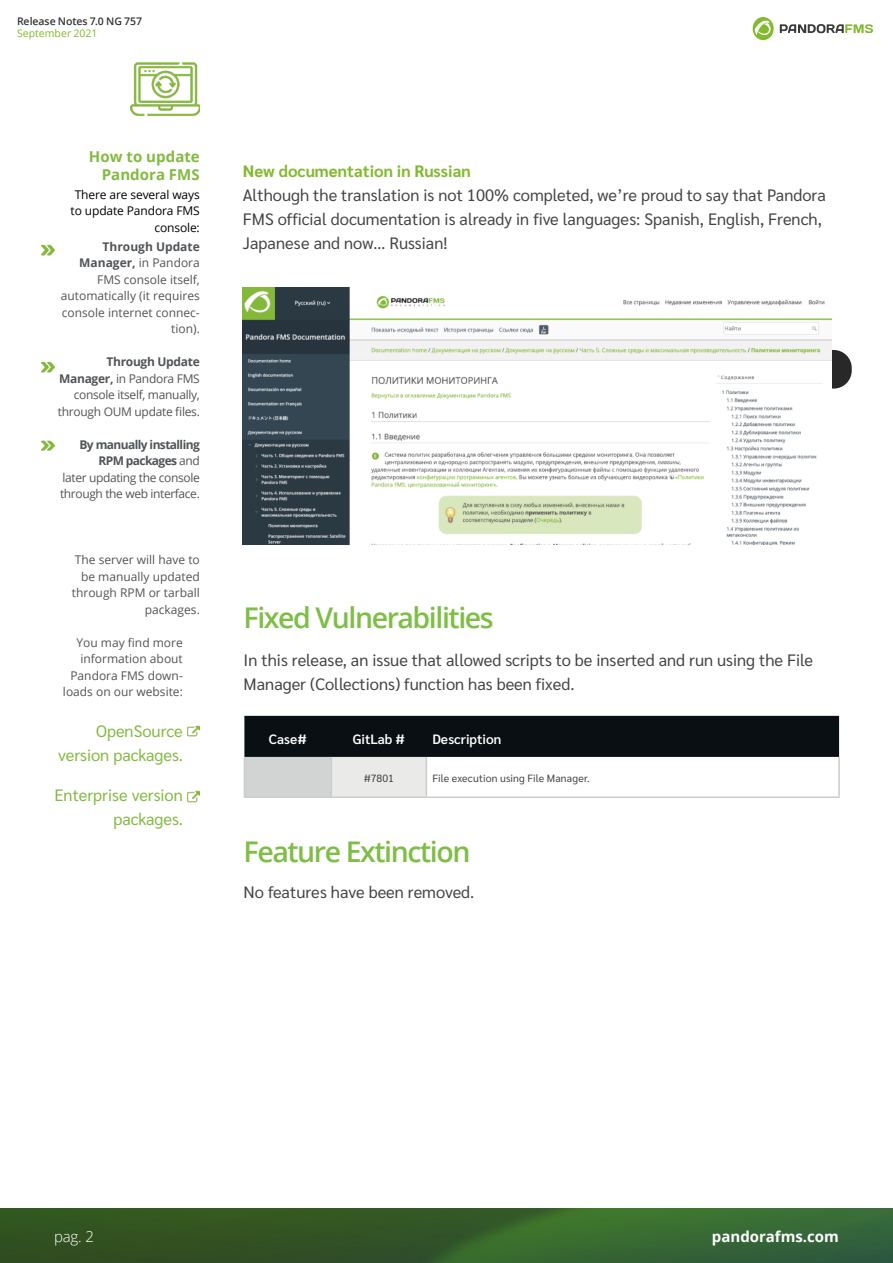
<style>
.page{position:relative;width:893px;height:1263px;background:#fff}
.page>*{position:absolute;margin:0;border:0;box-sizing:border-box;transform-origin:0 0}
.t1{font:600 28.5px "Open Sans";letter-spacing:-.05em;color:#7ebe46}
.t2{font:16.5px/24px "Sarabun";color:#444}
.t3{font:16.5px/24px "Sarabun";color:#83ba41;text-align:right}
.t4{font:700 16.5px "Sarabun";color:#82b92e}
.t5{font:700 15px/18px "Open Sans";color:#83ba41;text-align:right}
.t6{font:700 15px "Open Sans";color:#fff}
.t7{font:300 15px "Open Sans";color:#fff}
.t8{font:600 13.5px "Sarabun";color:#fff}
.t9{font:12px/16.5px "Open Sans";color:#515457;text-align:right}
.t10{font:12px/16.5px "Open Sans";letter-spacing:-.03em;color:#515457;text-align:right}
.t11{font:12px/16.5px "Open Sans";letter-spacing:-.025em;color:#515457;text-align:right}
.t12{font:12px/16.5px "Open Sans";letter-spacing:-.01em;color:#000;text-align:right}
.t13{font:10.5px "Sarabun";letter-spacing:.01em;color:#444}
.t14{font:600 10.5px "Open Sans";letter-spacing:-.005em;color:#333}
.t15{font:10.5px "Open Sans";color:#82b92e}
.s1{font-weight:700}
</style>
<div class="page">
<img style="left:0;top:1209px;width:893px;height:54px">
<svg style="left:753px;top:17px;width:21px;height:23px"></svg>
<svg style="left:780px;top:24px;width:93px;height:9px"></svg>
<img style="left:131px;top:62px;width:69px;height:54px">
<svg style="left:41px;top:244px;width:13px;height:12px"></svg>
<svg style="left:41px;top:361px;width:13px;height:12px"></svg>
<svg style="left:41px;top:440px;width:13px;height:11px"></svg>
<svg style="left:188px;top:725px;width:12px;height:12px"></svg>
<svg style="left:188px;top:791px;width:12px;height:12px"></svg>
<div style="left:256px;top:350px;width:596px;height:39px;background:#282828;border-radius:18px"></div>
<div style="left:244px;top:716px;width:595px;height:41px;background:#0a0f13"></div>
<div style="left:244px;top:757px;width:87px;height:40px;background:#d2d3d3"></div>
<div style="left:331px;top:757px;width:95px;height:40px;background:#eaeae8"></div>
<hr style="left:244px;top:757px;width:1px;height:39px;background:#ccc">
<hr style="left:331px;top:757px;width:1px;height:39px;background:#ccc">
<hr style="left:426px;top:757px;width:1px;height:39px;background:#ccc">
<hr style="left:838px;top:757px;width:2px;height:39px;background:#ccc">
<hr style="left:244px;top:796px;width:87px;height:2px;background:#ccc">
<hr style="left:331px;top:796px;width:95px;height:2px;background:#ccc">
<hr style="left:426px;top:796px;width:414px;height:2px;background:#ccc">
<img style="left:243px;top:288px;width:588px;height:256px">
<p class="t14" style="left:17px;top:14px;width:126px">Release Notes 7.0 NG 757</p>
<p class="t15" style="left:17px;top:26px;width:82px">September 2021</p>
<p class="t5" style="left:89px;top:147px;width:112px">How to update<br>Pandora FMS</p>
<p class="t12" style="left:71px;top:186px;width:131px">There are several ways to update Pandora FMS console:</p>
<p class="t9" style="left:61px;top:238px;width:140px"><span class="s1">Through Update<br>Manager,</span> in Pandora<br>FMS console itself, automatically (it requires console internet connec&shy;tion).</p>
<p class="t11" style="left:58px;top:353px;width:143px"><span class="s1">Through Update<br>Manager,</span> in Pandora FMS console itself, manually, through OUM update files.</p>
<p class="t10" style="left:60px;top:436px;width:141px"><span class="s1">By manually installing<br>RPM packages</span> and<br>later updating the console through the web interface.</p>
<p class="t9" style="left:72px;top:551px;width:129px">The server will have to be manually updated through RPM or tarball packages.</p>
<p class="t9" style="left:63px;top:634px;width:121px">You may find more information about<br>Pandora FMS down&shy;loads on our website:</p>
<p class="t3" style="left:58px;top:719px;width:126px">OpenSource version packages.</p>
<p class="t3" style="left:55px;top:784px;width:130px">Enterprise version packages.</p>
<p class="t4" style="left:243px;top:162px;width:229px">New documentation in Russian</p>
<p class="t2" style="left:243px;top:183px;width:585px">Although the translation is not 100% completed, we’re proud to say that Pandora<br>FMS official documentation is already in five languages: Spanish, English, French,<br>Japanese and now… Russian!</p>
<h1 class="t1" style="left:244px;top:598px;width:252px">Fixed Vulnerabilities</h1>
<p class="t2" style="left:244px;top:648px;width:571px">In this release, an issue that allowed scripts to be inserted and run using the File<br>Manager (Collections) function has been fixed.</p>
<p class="t8" style="left:269px;top:731px;width:40px">Case#</p>
<p class="t8" style="left:353px;top:731px;width:54px">GitLab #</p>
<p class="t8" style="left:432px;top:731px;width:71px">Description</p>
<p class="t13" style="left:364px;top:772px;width:31px">#7801</p>
<p class="t13" style="left:432px;top:772px;width:159px">File execution using File Manager.</p>
<h1 class="t1" style="left:244px;top:832px;width:228px">Feature Extinction</h1>
<p class="t2" style="left:244px;top:880px;width:232px">No features have been removed.</p>
<p class="t7" style="left:54px;top:1226px;width:42px">pag. 2</p>
<p class="t6" style="left:712px;top:1226px;width:129px">pandorafms.com</p>
</div>
